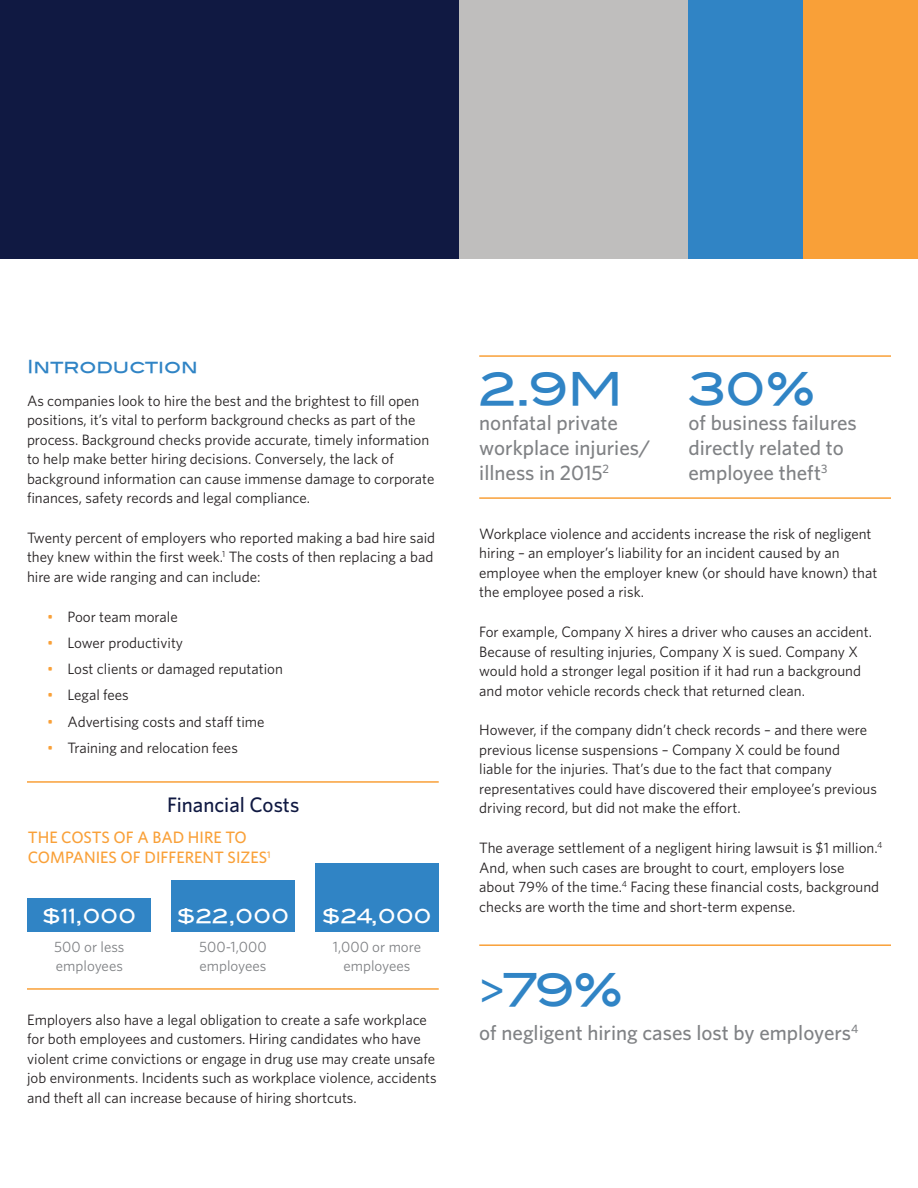
<style>
.page{position:relative;width:918px;height:1188px;background:#fff}
.page>*{position:absolute;margin:0;border:0;box-sizing:border-box;transform-origin:0 0}
.Info_Numbers{font:45px "Blair Md ITCTT Medium";color:#3084c5}
.t1{font:500 21px/25.2px "Whitney";color:#808285}
.t2{font:500 21px "Whitney";color:#101942}
.t3{font:19.5px "Blair Md ITCTT Medium";letter-spacing:-.015em;color:#fff}
.Subhead{font:18px "Blair Md ITCTT Medium";color:#3084c5}
.t4{font:500 16.5px/19.8px "Whitney";color:#f9a038}
.Body_Copy{font:15px/19.5px "Whitney";color:#231f20}
.t5{font:15px/19.5px "Whitney";color:#808285}
.s1{color:#f9a038}
.s2{font-family:"Whitney";font-weight:500}
</style>
<div class="page">
<div style="left:0;top:0;width:459px;height:258px;background:#101942"></div>
<div style="left:459px;top:0;width:229px;height:258px;background:#bfbebd"></div>
<div style="left:688px;top:0;width:115px;height:258px;background:#3084c5"></div>
<div style="left:803px;top:0;width:115px;height:258px;background:#f9a038"></div>
<div style="left:28px;top:898px;width:123px;height:34px;background:#3084c5"></div>
<div style="left:171px;top:881px;width:124px;height:51px;background:#3084c5"></div>
<div style="left:315px;top:863px;width:124px;height:69px;background:#3084c5"></div>
<hr style="left:479px;top:355px;width:412px;height:2px;background:#f9a038">
<hr style="left:479px;top:497px;width:412px;height:2px;background:#f9a038">
<hr style="left:27px;top:781px;width:412px;height:2px;background:#f9a038">
<hr style="left:27px;top:988px;width:412px;height:2px;background:#f9a038">
<hr style="left:479px;top:944px;width:412px;height:2px;background:#f9a038">
<p class="Subhead" style="left:27px;top:355px;width:172px">Introduction</p>
<p class="Body_Copy" style="left:27px;top:390px;width:409px">As companies look to hire the best and the brightest to fill open positions, it’s vital to perform background checks as part of the process. Background checks provide accurate, timely information to help make better hiring decisions. Conversely, the lack of background information can cause immense damage to corporate finances, safety records and legal compliance.</p>
<p class="Body_Copy" style="left:27px;top:528px;width:410px">Twenty percent of employers who reported making a bad hire said they knew within the first week.<sup>1</sup> The costs of then replacing a bad hire are wide ranging and can include:</p>
<p class="Body_Copy" style="left:47px;top:606px;width:132px"><span class="s1">•</span> Poor team morale</p>
<p class="Body_Copy" style="left:47px;top:633px;width:137px"><span class="s1">•</span> Lower productivity</p>
<p class="Body_Copy" style="left:47px;top:659px;width:237px"><span class="s1">•</span> Lost clients or damaged reputation</p>
<p class="Body_Copy" style="left:47px;top:685px;width:83px"><span class="s1">•</span> Legal fees</p>
<p class="Body_Copy" style="left:47px;top:711px;width:219px"><span class="s1">•</span> Advertising costs and staff time</p>
<p class="Body_Copy" style="left:47px;top:738px;width:192px"><span class="s1">•</span> Training and relocation fees</p>
<p class="t2" style="left:167px;top:791px;width:134px">Financial Costs</p>
<p class="t4" style="left:28px;top:828px;width:244px">THE COSTS OF A BAD HIRE TO<br>COMPANIES OF DIFFERENT SIZES<sup>1</sup></p>
<p class="t3" style="left:43px;top:905px;width:95px">$11,000</p>
<p class="t3" style="left:177px;top:905px;width:113px">$22,000</p>
<p class="t3" style="left:322px;top:905px;width:111px">$24,000</p>
<p class="t5" style="left:54px;top:937px;width:72px">500 or less employees</p>
<p class="t5" style="left:199px;top:937px;width:69px">500-1,000 employees</p>
<p class="t5" style="left:333px;top:937px;width:90px;text-align:center">1,000 or more employees</p>
<p class="Body_Copy" style="left:27px;top:1010px;width:411px">Employers also have a legal obligation to create a safe workplace for both employees and customers. Hiring candidates who have violent crime convictions or engage in drug use may create unsafe job environments. Incidents such as workplace violence, accidents and theft all can increase because of hiring shortcuts.</p>
<p class="Info_Numbers" style="left:479px;top:361px;width:145px">2.9M</p>
<p class="t1" style="left:479px;top:410px;width:173px">nonfatal private workplace injuries/ illness in 2015<sup>2</sup></p>
<p class="Info_Numbers" style="left:688px;top:361px;width:129px">30%</p>
<p class="t1" style="left:688px;top:410px;width:170px">of business failures directly related to employee theft<sup>3</sup></p>
<p class="Body_Copy" style="left:479px;top:524px;width:400px">Workplace violence and accidents increase the risk of negligent hiring – an employer’s liability for an incident caused by an employee when the employer knew (or should have known) that the employee posed a risk.</p>
<p class="Body_Copy" style="left:479px;top:622px;width:394px">For example, Company X hires a driver who causes an accident.<br>Because of resulting injuries, Company X is sued. Company X would hold a stronger legal position if it had run a background and motor vehicle records check that returned clean.</p>
<p class="Body_Copy" style="left:479px;top:720px;width:399px">However, if the company didn’t check records – and there were previous license suspensions – Company X could be found<br>liable for the injuries. That’s due to the fact that company representatives could have discovered their employee’s previous driving record, but did not make the effort.</p>
<p class="Body_Copy" style="left:479px;top:838px;width:405px">The average settlement of a negligent hiring lawsuit is $1 million.<sup>4<br></sup>And, when such cases are brought to court, employers lose about 79% of the time.<sup>4</sup> Facing these financial costs, background checks are worth the time and short-term expense.</p>
<p class="Info_Numbers" style="left:479px;top:963px;width:146px"><span class="s2">&gt;</span>79%</p>
<p class="t1" style="left:479px;top:1020px;width:381px">of negligent hiring cases lost by employers<sup>4</sup></p>
</div>
